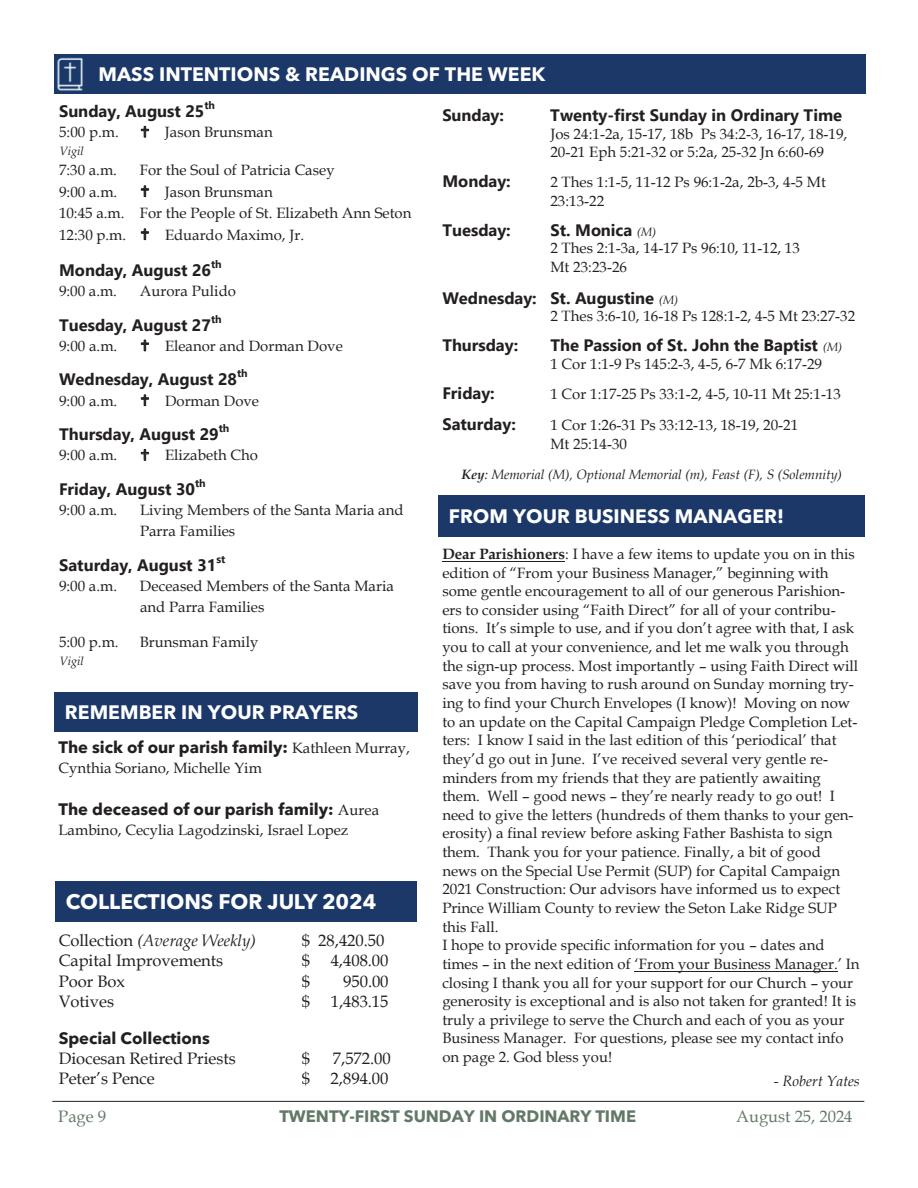
<style>
.page{position:relative;width:918px;height:1188px;background:#fff}
.page>*{position:absolute;margin:0;border:0;box-sizing:border-box;transform-origin:0 0}
.t1{font:700 21px "Avenir Next LT Pro";letter-spacing:-.005em;color:#fff}
.t2{font:700 19.5px "Avenir Next LT Pro";color:#fff}
.t3{font:700 16.65px "Segoe UI";color:#231f20}
.t4{font:700 16.5px "Segoe UI";color:#231f20}
.t5{font:16.5px "Book Antiqua";color:#231f20}
.t6{font:700 16.5px "Avenir Next LT Pro";color:#231f20}
.t7{font:700 16.5px "Avenir Next LT Pro";color:#637967}
.t8{font:italic 16.5px "Book Antiqua";color:#231f20}
.t9{font:16.5px "Book Antiqua";color:#637967}
.t10{font:15px/18.6px "Book Antiqua";color:#231f20}
.t11{font:italic 15px "Book Antiqua";letter-spacing:-.005em;color:#231f20}
.t12{font:italic 13.5px "Book Antiqua";color:#231f20}
.t13{font:italic 12px "Book Antiqua";color:#231f20}
.t14{font:700 10.8px "Segoe UI";letter-spacing:-.005em;color:#231f20}
.s1{font-family:"Book Antiqua";font-weight:400;font-style:italic;font-size:12px}
.s2{font-weight:700}
.s3{font-family:"Book Antiqua";font-weight:400;font-size:15px}
.s4{font-style:normal}
</style>
<div class="page">
<hr style="left:52px;top:1101px;width:812px;height:1px;background:#231f20">
<div style="left:54px;top:54px;width:811px;height:39px;background:#1b3869"></div>
<div style="left:54px;top:692px;width:364px;height:39px;background:#1b3869"></div>
<img style="left:57px;top:57px;width:26px;height:34px">
<div style="left:55px;top:881px;width:362px;height:41px;background:#1b3869"></div>
<div style="left:438px;top:495px;width:427px;height:42px;background:#1b3869"></div>
<hr style="left:442px;top:561px;width:123px;height:1px;background:#231f20">
<hr style="left:635px;top:971px;width:203px;height:1px;background:#231f20">
<h2 class="t2" style="left:98px;top:62px;width:448px">MASS INTENTIONS &amp; READINGS OF THE WEEK</h2>
<p class="t3" style="left:59px;top:99px;width:147px">Sunday, August 25</p>
<p class="t14" style="left:205px;top:97px;width:12px">th</p>
<p class="t10" style="left:59px;top:123px;width:61px">5:00 p.m.</p>
<p class="t10" style="left:165px;top:123px;width:109px">Jason Brunsman</p>
<p class="t13" style="left:59px;top:144px;width:26px">Vigil</p>
<p class="t10" style="left:59px;top:161px;width:59px">7:30 a.m.</p>
<p class="t10" style="left:140px;top:161px;width:196px">For the Soul of Patricia Casey</p>
<p class="t10" style="left:59px;top:182px;width:60px">9:00 a.m.</p>
<p class="t4" style="left:442px;top:103px;width:63px">Sunday:</p>
<p class="t4" style="left:550px;top:103px;width:293px">Twenty-first Sunday in Ordinary Time</p>
<p class="t10" style="left:550px;top:124px;width:299px">Jos 24:1-2a, 15-17, 18b Ps 34:2-3, 16-17, 18-19,<br>20-21 Eph 5:21-32 or 5:2a, 25-32 Jn 6:60-69</p>
<p class="t4" style="left:442px;top:169px;width:70px">Monday:</p>
<p class="t10" style="left:550px;top:173px;width:277px">2 Thes 1:1-5, 11-12 Ps 96:1-2a, 2b-3, 4-5 Mt<br>23:13-22</p>
<p class="t4" style="left:442px;top:218px;width:70px">Tuesday:</p>
<p class="t4" style="left:550px;top:218px;width:107px">St. Monica <span class="s1">(M)</span></p>
<p class="t10" style="left:550px;top:239px;width:251px">2 Thes 2:1-3a, 14-17 Ps 96:10, 11-12, 13<br>Mt 23:23-26</p>
<p class="t4" style="left:442px;top:286px;width:237px">Wednesday: St. Augustine <span class="s1">(M)</span></p>
<p class="t10" style="left:550px;top:307px;width:306px">2 Thes 3:6-10, 16-18 Ps 128:1-2, 4-5 Mt 23:27-32</p>
<p class="t4" style="left:442px;top:333px;width:77px">Thursday:</p>
<p class="t4" style="left:550px;top:333px;width:293px">The Passion of St. John the Baptist <span class="s1">(M)</span></p>
<p class="t10" style="left:550px;top:355px;width:273px">1 Cor 1:1-9 Ps 145:2-3, 4-5, 6-7 Mk 6:17-29</p>
<p class="t4" style="left:442px;top:381px;width:54px">Friday:</p>
<p class="t10" style="left:550px;top:385px;width:292px">1 Cor 1:17-25 Ps 33:1-2, 4-5, 10-11 Mt 25:1-13</p>
<p class="t4" style="left:442px;top:413px;width:75px">Saturday:</p>
<p class="t10" style="left:550px;top:416px;width:249px">1 Cor 1:26-31 Ps 33:12-13, 18-19, 20-21<br>Mt 25:14-30</p>
<p class="t12" style="left:461px;top:466px;width:382px"><span class="s2">Key</span>: Memorial (M), Optional Memorial (m), Feast (F), S (Solemnity)</p>
<h2 class="t2" style="left:449px;top:505px;width:337px">FROM YOUR BUSINESS MANAGER!</h2>
<p class="t10" style="left:442px;top:545px;width:419px"><span class="s2">Dear Parishioners</span>: I have a few items to update you on in this edition of “From your Business Manager,” beginning with some gentle encouragement to all of our generous Parishion&shy;ers to consider using “Faith Direct” for all of your contribu&shy;tions. It’s simple to use, and if you don’t agree with that, I ask you to call at your convenience, and let me walk you through the sign-up process. Most importantly – using Faith Direct will save you from having to rush around on Sunday morning try&shy;ing to find your Church Envelopes (I know)! Moving on now to an update on the Capital Campaign Pledge Completion Let&shy;ters: I know I said in the last edition of this ‘periodical’ that they’d go out in June. I’ve received several very gentle re&shy;minders from my friends that they are patiently awaiting them. Well – good news – they’re nearly ready to go out! I need to give the letters (hundreds of them thanks to your gen&shy;erosity) a final review before asking Father Bashista to sign them. Thank you for your patience. Finally, a bit of good<br>news on the Special Use Permit (SUP) for Capital Campaign 2021 Construction: Our advisors have informed us to expect Prince William County to review the Seton Lake Ridge SUP this Fall.<br>I hope to provide specific information for you – dates and times – in the next edition of ‘From your Business Manager.’ In closing I thank you all for your support for our Church – your generosity is exceptional and is also not taken for granted! It is truly a privilege to serve the Church and each of you as your Business Manager. For questions, please see my contact info on page 2. God bless you!</p>
<p class="t11" style="left:774px;top:1072px;width:87px">- Robert Yates</p>
<p class="t10" style="left:59px;top:181px;width:354px;line-height:21.5px;text-indent:106px">Jason Brunsman<br>10:45 a.m. For the People of St. Elizabeth Ann Seton<br>12:30 p.m.</p>
<p class="t10" style="left:165px;top:226px;width:141px">Eduardo Maximo, Jr.</p>
<p class="t4" style="left:59px;top:258px;width:154px">Monday, August 26</p>
<p class="t14" style="left:211px;top:257px;width:12px">th</p>
<p class="t10" style="left:59px;top:282px;width:59px">9:00 a.m.</p>
<p class="t10" style="left:140px;top:282px;width:98px">Aurora Pulido</p>
<p class="t4" style="left:59px;top:313px;width:154px">Tuesday, August 27</p>
<p class="t14" style="left:211px;top:311px;width:12px">th</p>
<p class="t10" style="left:59px;top:337px;width:60px">9:00 a.m.</p>
<p class="t10" style="left:165px;top:337px;width:179px">Eleanor and Dorman Dove</p>
<p class="t4" style="left:59px;top:367px;width:179px">Wednesday, August 28</p>
<p class="t14" style="left:237px;top:366px;width:12px">th</p>
<p class="t10" style="left:59px;top:392px;width:60px">9:00 a.m.</p>
<p class="t10" style="left:165px;top:392px;width:95px">Dorman Dove</p>
<p class="t4" style="left:59px;top:422px;width:161px">Thursday, August 29</p>
<p class="t14" style="left:219px;top:421px;width:12px">th</p>
<p class="t10" style="left:59px;top:446px;width:60px">9:00 a.m.</p>
<p class="t10" style="left:165px;top:446px;width:94px">Elizabeth Cho</p>
<p class="t4" style="left:59px;top:477px;width:138px">Friday, August 30</p>
<p class="t14" style="left:195px;top:475px;width:12px">th</p>
<p class="t10" style="left:59px;top:501px;width:60px">9:00 a.m.</p>
<p class="t10" style="left:140px;top:499px;width:265px;line-height:21.5px">Living Members of the Santa Maria and<br>Parra Families</p>
<p class="t4" style="left:59px;top:553px;width:159px">Saturday, August 31</p>
<p class="t14" style="left:216px;top:551px;width:10px">st</p>
<p class="t10" style="left:59px;top:577px;width:60px">9:00 a.m.</p>
<p class="t10" style="left:140px;top:575px;width:255px;line-height:21.5px">Deceased Members of the Santa Maria and Parra Families</p>
<p class="t10" style="left:59px;top:633px;width:61px">5:00 p.m.</p>
<p class="t10" style="left:140px;top:633px;width:120px">Brunsman Family</p>
<p class="t13" style="left:59px;top:654px;width:26px">Vigil</p>
<h2 class="t2" style="left:65px;top:700px;width:295px">REMEMBER IN YOUR PRAYERS</h2>
<p class="t6" style="left:59px;top:737px;width:353px">The sick of our parish family: <span class="s3">Kathleen Murray,</span></p>
<p class="t10" style="left:59px;top:759px;width:205px">Cynthia Soriano, Michelle Yim</p>
<p class="t6" style="left:59px;top:799px;width:322px">The deceased of our parish family: <span class="s3">Aurea</span></p>
<p class="t10" style="left:59px;top:821px;width:291px">Lambino, Cecylia Lagodzinski, Israel Lopez</p>
<h1 class="t1" style="left:66px;top:889px;width:312px">COLLECTIONS FOR JULY 2024</h1>
<p class="t8" style="left:59px;top:930px;width:199px"><span class="s4">Collection</span> (Average Weekly)</p>
<p class="t5" style="left:302px;top:930px;width:84px">$ 28,420.50</p>
<p class="t5" style="left:59px;top:951px;width:166px">Capital Improvements</p>
<p class="t5" style="left:302px;top:951px;width:10px">$</p>
<p class="t5" style="left:331px;top:951px;width:59px">4,408.00</p>
<p class="t5" style="left:59px;top:971px;width:68px">Poor Box</p>
<p class="t5" style="left:302px;top:971px;width:10px">$</p>
<p class="t5" style="left:343px;top:971px;width:47px">950.00</p>
<p class="t5" style="left:59px;top:992px;width:57px">Votives</p>
<p class="t5" style="left:302px;top:992px;width:10px">$</p>
<p class="t5" style="left:331px;top:992px;width:59px">1,483.15</p>
<p class="t6" style="left:59px;top:1028px;width:153px">Special Collections</p>
<p class="t5" style="left:59px;top:1049px;width:179px">Diocesan Retired Priests</p>
<p class="t5" style="left:302px;top:1049px;width:10px">$</p>
<p class="t5" style="left:333px;top:1049px;width:59px">7,572.00</p>
<p class="t5" style="left:59px;top:1069px;width:98px">Peter’s Pence</p>
<p class="t5" style="left:302px;top:1069px;width:10px">$</p>
<p class="t5" style="left:331px;top:1069px;width:59px">2,894.00</p>
<p class="t9" style="left:58px;top:1107px;width:49px">Page 9</p>
<p class="t7" style="left:279px;top:1106px;width:358px">TWENTY-FIRST SUNDAY IN ORDINARY TIME</p>
<p class="t9" style="left:736px;top:1107px;width:118px">August 25, 2024</p>
</div>
